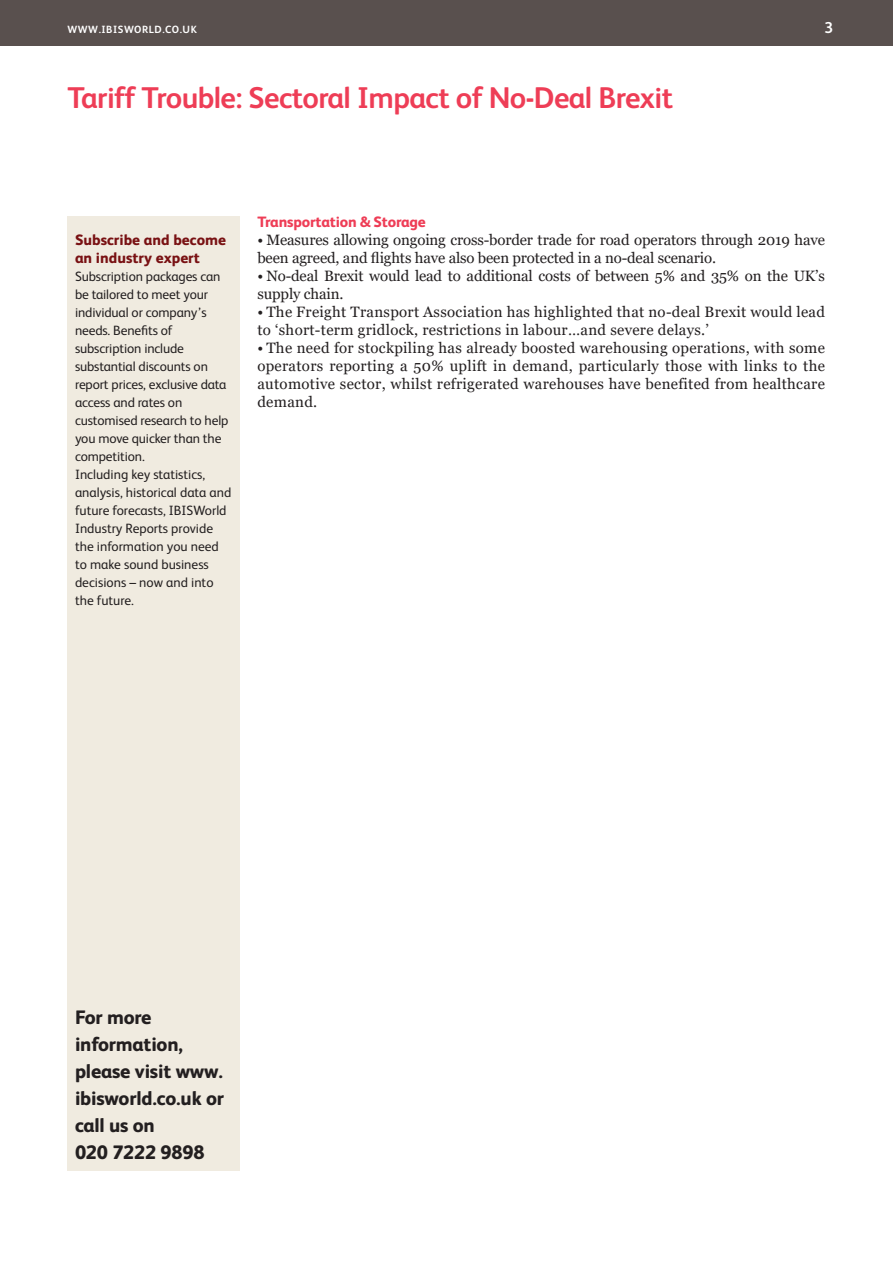
<style>
.page{position:relative;width:893px;height:1263px;background:#fff}
.page>*{position:absolute;margin:0;border:0;box-sizing:border-box;transform-origin:0 0}
.t1{font:700 30px "FS Albert";letter-spacing:-.02em;color:#ee3d56}
.Body{font:800 19.5px "FS Albert";letter-spacing:-.01em;color:#231f20}
.t2{font:700 15.75px "FS Albert";color:#fff}
.t3{font:15px/18px "Georgia";letter-spacing:-.01em;color:#231f20}
.t4{font:15px/18px "Georgia";letter-spacing:.02em;color:#231f20}
.Subhead{font:800 15px/18px "FS Albert";color:#791113}
.Subhead-2{font:800 15px "FS Albert";letter-spacing:-.01em;color:#ee3d56}
.Intro{font:13.5px/18px "FS Albert";letter-spacing:-.01em;color:#231f20}
.Body-2{font:13.5px/18px "FS Albert";color:#231f20}
.t5{font:700 10.5px "FS Albert";letter-spacing:.05em;color:#fff}
</style>
<div class="page">
<div style="left:0;top:0;width:893px;height:45px;background:#59504e"></div>
<div style="left:68px;top:216px;width:172px;height:954px;background:#f0ebe0"></div>
<p class="t5" style="left:68px;top:22px;width:131px">WWW.IBISWORLD.CO.UK</p>
<p class="t2" style="left:824px;top:17px;width:10px">3</p>
<h1 class="t1" style="left:68px;top:77px;width:607px">Tariff Trouble: Sectoral Impact of No-Deal Brexit</h1>
<p class="Subhead" style="left:75px;top:230px;width:153px">Subscribe and become an industry expert</p>
<p class="Intro" style="left:75px;top:267px;width:155px">Subscription packages can be tailored to meet your individual or company’s needs. Benefits of subscription include substantial discounts on report prices, exclusive data access and rates on customised research to help you move quicker than the competition.</p>
<p class="Body-2" style="left:75px;top:465px;width:158px">Including key statistics, analysis, historical data and future forecasts, IBISWorld<br>Industry Reports provide the information you need to make sound business decisions – now and into the future.</p>
<p class="Subhead-2" style="left:257px;top:211px;width:170px">Transportation &amp; Storage</p>
<p class="t3" style="left:257px;top:231px;width:569px">• Measures allowing ongoing cross-border trade for road operators through 2019 have been agreed, and flights have also been protected in a no-deal scenario.</p>
<p class="t3" style="left:257px;top:267px;width:569px">• No-deal Brexit would lead to additional costs of between 5% and 35% on the UK’s supply chain.</p>
<p class="t4" style="left:257px;top:303px;width:569px">• The Freight Transport Association has highlighted that no-deal Brexit would lead to ‘short-term gridlock, restrictions in labour…and severe delays.’</p>
<p class="t3" style="left:257px;top:339px;width:569px;text-align:justify">• The need for stockpiling has already boosted warehousing operations, with some operators reporting a 50% uplift in demand, particularly those with links to the automotive sector, whilst refrigerated warehouses have benefited from healthcare demand.</p>
<p class="Body" style="left:75px;top:1003px;width:78px">For more</p>
<p class="Body" style="left:75px;top:1030px;width:109px">information,</p>
<p class="Body" style="left:75px;top:1057px;width:149px">please visit www.</p>
<p class="Body" style="left:75px;top:1084px;width:151px">ibisworld.co.uk or</p>
<p class="Body" style="left:75px;top:1111px;width:81px">call us on</p>
<p class="Body" style="left:75px;top:1138px;width:131px">020 7222 9898</p>
</div>
